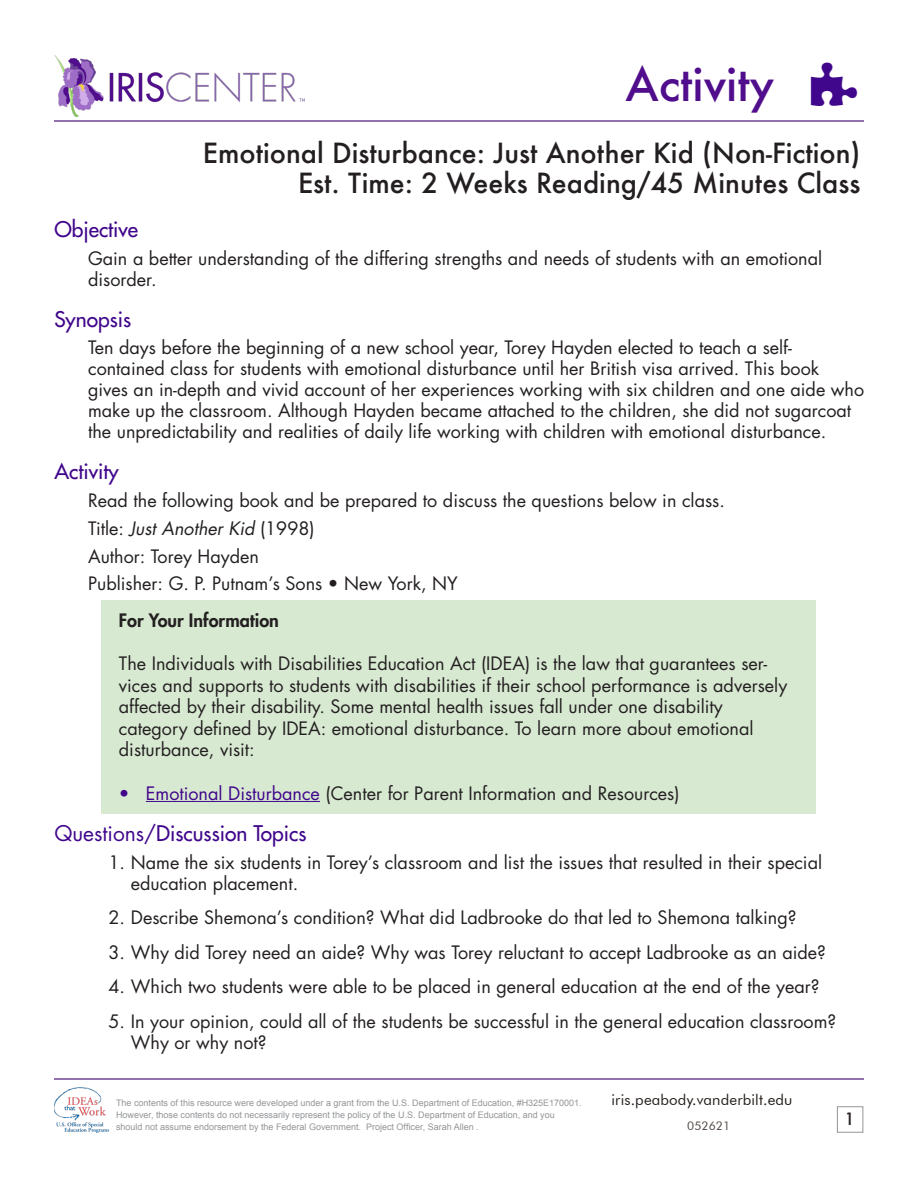
<style>
.page{position:relative;width:918px;height:1188px;background:#fff}
.page>*{position:absolute;margin:0;border:0;box-sizing:border-box;transform-origin:0 0}
.t1{font:500 45px "Futura";color:#500d8c}
.t2{font:500 27px "Futura";color:#231f20}
.IRIS__HDR{font:500 21px "Futura Std";color:#40068b}
.IRIS_Body__no_Indent{font:18px/21px "Futura Std";color:#231f20}
.IRIS_Body__no_Indent-2{font:italic 18px "Futura Std";color:#231f20}
.t3{font:800 18px "Futura Std";color:#231f20}
.t4{font:500 16.5px "Futura";color:#231f20}
.t5{font:15px "Futura BT";letter-spacing:.01em;color:#241e1b}
.t6{font:12px "Futura BT";letter-spacing:.01em;color:#524a47}
.OSEP_text{font:9px/12px "Arial";color:#939598}
.s1{font-style:normal}
.s2{color:#40068b}
.s3{font-weight:400}
</style>
<div class="page">
<div style="left:837px;top:1106px;width:26px;height:27px;border:1px solid #939598"></div>
<hr style="left:54px;top:1078px;width:810px;height:2px;background:#9170ab">
<img style="left:54px;top:1088px;width:54px;height:44px">
<hr style="left:54px;top:120px;width:810px;height:2px;background:#9170ab">
<img style="left:54px;top:55px;width:250px;height:62px">
<div style="left:102px;top:600px;width:714px;height:214px;background:#d8e9d2"></div>
<hr style="left:146px;top:801px;width:174px;height:1px;background:#40068b">
<p class="t1" style="left:626px;top:53px;width:150px">Activity</p>
<p class="t2" style="left:203px;top:135px;width:659px">Emotional Disturbance: Just Another Kid (Non-Fiction)</p>
<p class="t2" style="left:298px;top:165px;width:564px">Est. Time: 2 Weeks Reading/45 Minutes Class</p>
<p class="IRIS__HDR" style="left:54px;top:216px;width:85px">Objective</p>
<p class="IRIS_Body__no_Indent" style="left:88px;top:248px;width:736px">Gain a better understanding of the differing strengths and needs of students with an emotional disorder.</p>
<p class="IRIS__HDR" style="left:54px;top:306px;width:78px">Synopsis</p>
<p class="IRIS_Body__no_Indent" style="left:88px;top:337px;width:778px">Ten days before the beginning of a new school year, Torey Hayden elected to teach a self&shy;contained class for students with emotional disturbance until her British visa arrived. This book<br>gives an in-depth and vivid account of her experiences working with six children and one aide who make up the classroom. Although Hayden became attached to the children, she did not sugarcoat the unpredictability and realities of daily life working with children with emotional disturbance.</p>
<p class="IRIS__HDR" style="left:54px;top:458px;width:66px">Activity</p>
<p class="IRIS_Body__no_Indent" style="left:88px;top:490px;width:638px">Read the following book and be prepared to discuss the questions below in class.</p>
<p class="IRIS_Body__no_Indent-2" style="left:88px;top:517px;width:228px"><span class="s1">Title:</span> Just Another Kid <span class="s1">(1998)</span></p>
<p class="IRIS_Body__no_Indent" style="left:88px;top:546px;width:172px">Author: Torey Hayden</p>
<p class="IRIS_Body__no_Indent" style="left:88px;top:573px;width:371px">Publisher: G. P. Putnam’s Sons • New York, NY</p>
<p class="t3" style="left:119px;top:609px;width:162px">For Your Information</p>
<p class="IRIS_Body__no_Indent" style="left:119px;top:653px;width:670px;line-height:21.6px">The Individuals with Disabilities Education Act (IDEA) is the law that guarantees ser&shy;vices and supports to students with disabilities if their school performance is adversely affected by their disability. Some mental health issues fall under one disability category defined by IDEA: emotional disturbance. To learn more about emotional disturbance, visit:</p>
<p class="IRIS_Body__no_Indent" style="left:119px;top:783px;width:562px"><span class="s2">• Emotional Disturbance</span> (Center for Parent Information and Resources)</p>
<p class="IRIS__HDR" style="left:54px;top:820px;width:254px"><span class="s3">Questions/</span>Discussion Topics</p>
<p class="IRIS_Body__no_Indent" style="left:131px;top:852px;width:693px;text-indent:-22px">1. Name the six students in Torey’s classroom and list the issues that resulted in their special education placement.</p>
<p class="IRIS_Body__no_Indent" style="left:108px;top:908px;width:690px">2. Describe Shemona’s condition? What did Ladbrooke do that led to Shemona talking?</p>
<p class="IRIS_Body__no_Indent" style="left:108px;top:942px;width:719px">3. Why did Torey need an aide? Why was Torey reluctant to accept Ladbrooke as an aide?</p>
<p class="IRIS_Body__no_Indent" style="left:108px;top:977px;width:713px">4. Which two students were able to be placed in general education at the end of the year?</p>
<p class="IRIS_Body__no_Indent" style="left:131px;top:1011px;width:707px;text-indent:-22px">5. In your opinion, could all of the students be successful in the general education classroom?<br>Why or why not?</p>
<p class="OSEP_text" style="left:116px;top:1097px;width:467px">The contents of this resource were developed under a grant from the U.S. Department of Education, #H325E170001.<br>However, those contents do not necessarily represent the policy of the U.S. Department of Education, and you should not assume endorsement by the Federal Government. Project Officer, Sarah Allen .</p>
<p class="t5" style="left:611px;top:1091px;width:183px">iris.peabody.vanderbilt.edu</p>
<p class="t6" style="left:687px;top:1118px;width:45px">052621</p>
<p class="t4" style="left:845px;top:1108px;width:12px">1</p>
</div>
